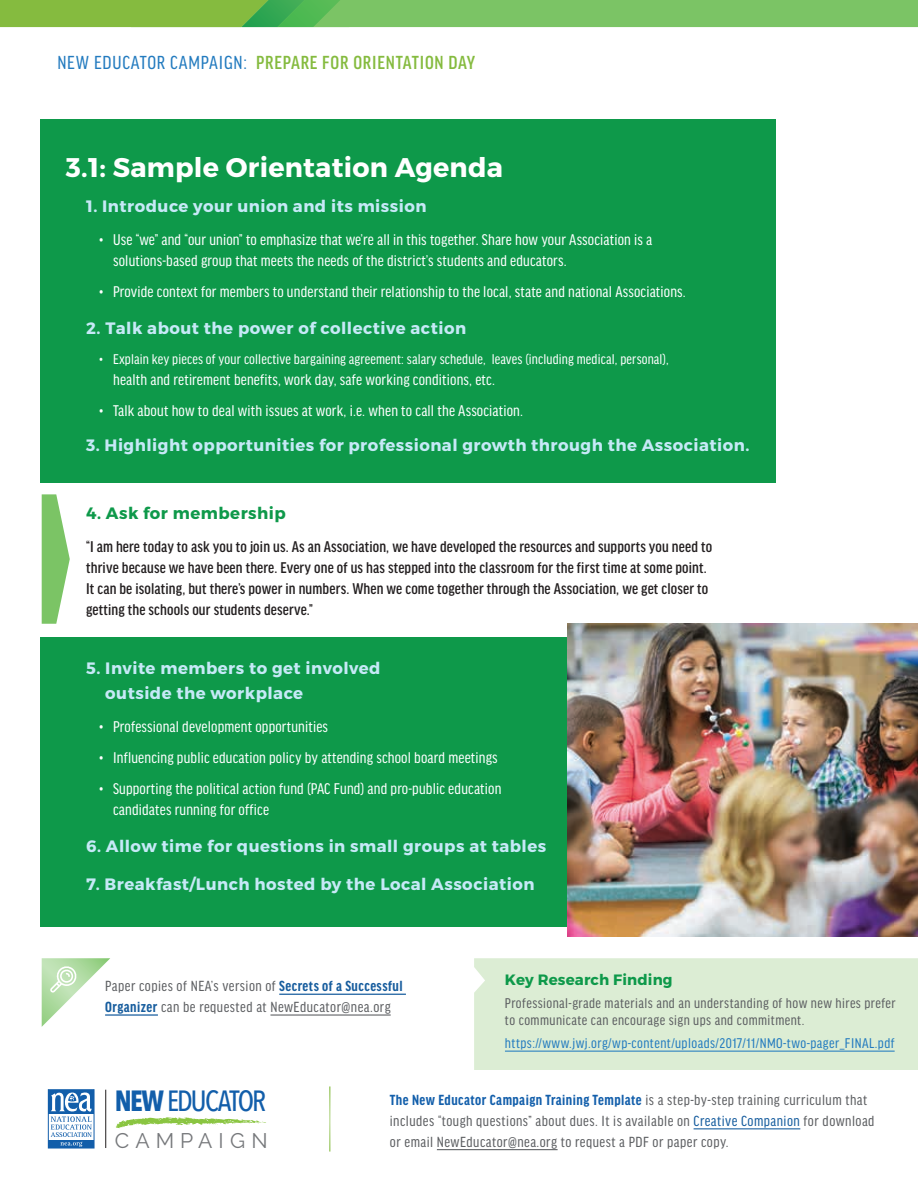
<style>
.page{position:relative;width:918px;height:1188px;background:#fff}
.page>*{position:absolute;margin:0;border:0;box-sizing:border-box;transform-origin:0 0}
.t1{font:500 29.1px "Avenir Next Condensed";letter-spacing:-.065em;color:#125eaa}
.t2{font:700 27px "Montserrat";letter-spacing:.01em;color:#fff}
.t3{font:21px "Raleway";letter-spacing:.29em;color:#76787b}
.t4{font:500 condensed 20.1px "Good Headline Pro";letter-spacing:.04em;color:#85bb3f}
.t5{font:condensed 16.5px/21px "Good Headline Pro";letter-spacing:.01em;color:#fff}
.t6{font:500 condensed 16.5px/21px "Good Headline Pro";letter-spacing:.01em;color:#231f20}
.t7{font:700 16.5px/25.5px "Montserrat";letter-spacing:.03em;color:#c6e9f7}
.t8{font:700 16.5px "Montserrat";letter-spacing:.03em;color:#0e994a}
.t9{font:condensed 15.6px/20.9px "Good Headline Pro";letter-spacing:.03em;color:#5d5f62}
.t10{font:condensed 15px/16.5px "Good Headline Pro";letter-spacing:.03em;color:#5d5f62}
.t11{font:condensed 15px "Good Headline Pro";letter-spacing:.01em;color:#fff}
.t12{font:condensed 15px "Good Headline Pro";letter-spacing:.03em;color:#237bbf}
.t13{font:700 15px "Montserrat";letter-spacing:.01em;color:#0e994a}
.s1{font-weight:400;color:#237bbf}
.s2{font-weight:700;color:#175d9e}
.s3{font-weight:700}
.s4{font-weight:700;color:#135fab}
.s5{color:#175d9e}
</style>
<div class="page">
<svg style="left:0;top:0;width:918px;height:27px;background:#79bf58"></svg>
<div style="left:40px;top:119px;width:736px;height:808px;background:#0e994a"></div>
<div style="left:32px;top:484px;width:762px;height:153px;background:#fff"></div>
<svg style="left:42px;top:494px;width:28px;height:130px"></svg>
<img style="left:567px;top:623px;width:351px;height:313px">
<svg style="left:116px;top:1117px;width:150px;height:11px"></svg>
<hr style="left:105px;top:1090px;width:1px;height:58px;background:#211e1e">
<div style="left:48px;top:1090px;width:46px;height:24px;background:#125eaa"></div>
<div style="left:48px;top:1140px;width:46px;height:8px;background:#125eaa"></div>
<svg style="left:51px;top:1092px;width:41px;height:54px"></svg>
<div style="left:48px;top:1089px;width:46px;height:59px;border:1px solid #125eaa"></div>
<svg style="left:42px;top:958px;width:68px;height:69px"></svg>
<hr style="left:279px;top:994px;width:127px;height:1px;background:#175d9e">
<hr style="left:105px;top:1014px;width:53px;height:2px;background:#175d9e">
<hr style="left:270px;top:1014px;width:121px;height:2px;background:#5d5f62">
<hr style="left:694px;top:1128px;width:106px;height:1px;background:#175d9e">
<hr style="left:437px;top:1149px;width:121px;height:1px;background:#5d5f62">
<hr style="left:329px;top:1086px;width:2px;height:66px;background:#85bb3f">
<div style="left:474px;top:958px;width:444px;height:112px;background:#dcedd4"></div>
<hr style="left:505px;top:1051px;width:390px;height:1px;background:#237bbf">
<p class="t4" style="left:57px;top:53px;width:419px"><span class="s1">NEW EDUCATOR CAMPAIGN:</span> PREPARE FOR ORIENTATION DAY</p>
<h2 class="t2" style="left:66px;top:151px;width:439px">3.1: Sample Orientation Agenda</h2>
<p class="t7" style="left:86px;top:194px;width:342px">1. Introduce your union and its mission</p>
<p class="t5" style="left:113px;top:229px;width:541px;text-indent:-13px">• Use “we” and “our union” to emphasize that we’re all in this together. Share how your Association is a solutions-based group that meets the needs of the district’s students and educators.</p>
<p class="t5" style="left:100px;top:281px;width:588px">• Provide context for members to understand their relationship to the local, state and national Associations.</p>
<p class="t7" style="left:86px;top:316px;width:382px">2. Talk about the power of collective action</p>
<p class="t11" style="left:100px;top:352px;width:571px">• Explain key pieces of your collective bargaining agreement: salary schedule, leaves (including medical, personal),</p>
<p class="t5" style="left:113px;top:369px;width:383px">health and retirement benefits, work day, safe working conditions, etc.</p>
<p class="t5" style="left:100px;top:400px;width:425px">• Talk about how to deal with issues at work, i.e. when to call the Association.</p>
<p class="t7" style="left:86px;top:433px;width:665px">3. Highlight opportunities for professional growth through the Association.</p>
<p class="t8" style="left:86px;top:503px;width:201px">4. Ask for membership</p>
<p class="t6" style="left:86px;top:536px;width:628px">“I am here today to ask you to join us. As an Association, we have developed the resources and supports you need to thrive because we have been there. Every one of us has stepped into the classroom for the first time at some point.<br>It can be isolating, but there’s power in numbers. When we come together through the Association, we get closer to getting the schools our students deserve.”</p>
<p class="t7" style="left:105px;top:656px;width:277px;text-indent:-19px">5. Invite members to get involved outside the workplace</p>
<p class="t5" style="left:100px;top:717px;width:230px">• Professional development opportunities</p>
<p class="t5" style="left:100px;top:747px;width:400px">• Influencing public education policy by attending school board meetings</p>
<p class="t5" style="left:113px;top:778px;width:390px;text-indent:-13px">• Supporting the political action fund (PAC Fund) and pro-public education candidates running for office</p>
<p class="t7" style="left:86px;top:834px;width:462px">6. Allow time for questions in small groups at tables</p>
<p class="t7" style="left:86px;top:872px;width:450px">7. Breakfast/Lunch hosted by the Local Association</p>
<p class="t9" style="left:105px;top:976px;width:299px">Paper copies of NEA’s version of <span class="s2">Secrets of a Successful<br>Organizer</span> can be requested at NewEducator@nea.org</p>
<p class="t13" style="left:505px;top:971px;width:169px">Key Research Finding</p>
<p class="t10" style="left:505px;top:995px;width:392px">Professional-grade materials and an understanding of how new hires prefer to communicate can encourage sign ups and commitment.</p>
<p class="t12" style="left:505px;top:1035px;width:391px">https://www.jwj.org/wp-content/uploads/2017/11/NMO-two-pager_FINAL.pdf</p>
<h1 class="t1" style="left:115px;top:1083px;width:153px"><span class="s3">NEW</span> EDUCATOR</h1>
<p class="t3" style="left:115px;top:1129px;width:154px">CAMPAIGN</p>
<p class="t9" style="left:390px;top:1090px;width:486px"><span class="s4">The New Educator Campaign Training Template</span> is a step-by-step training curriculum that includes “tough questions” about dues. It is available on <span class="s5">Creative Companion</span> for download or email NewEducator@nea.org to request a PDF or paper copy.</p>
</div>
